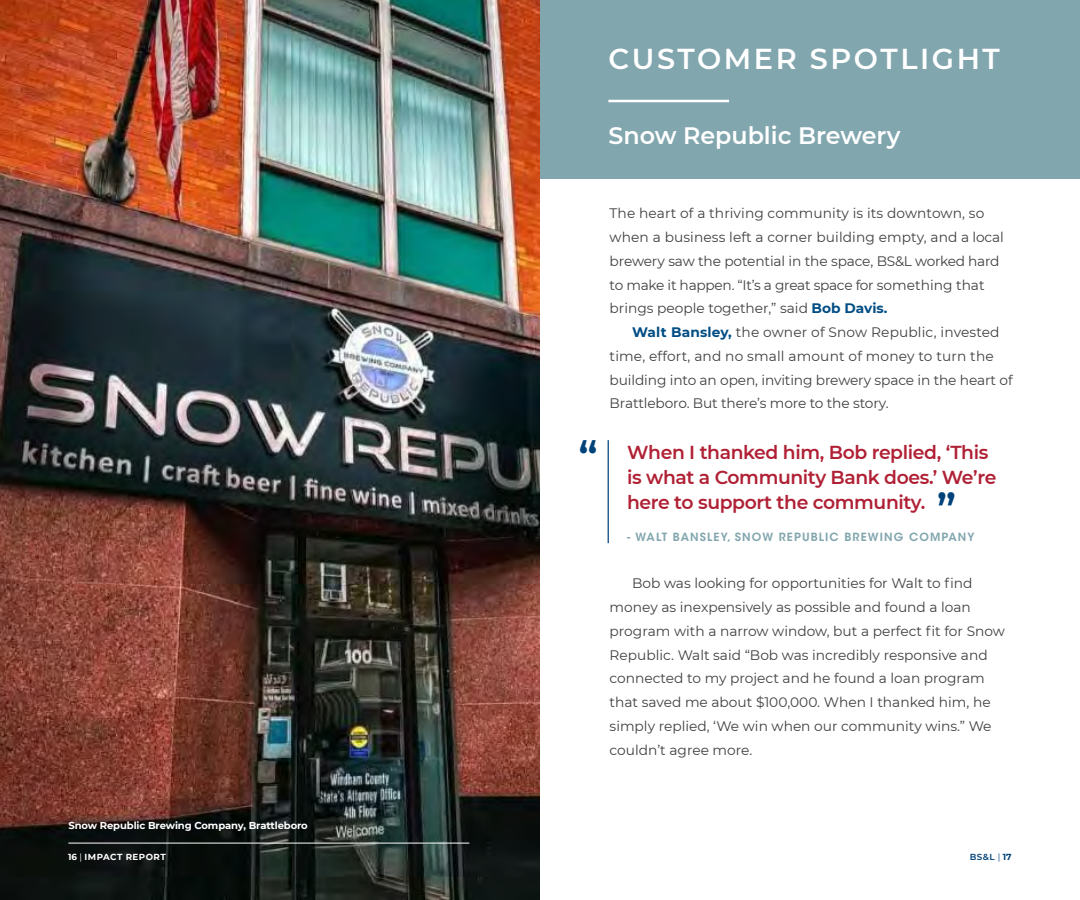
<style>
.page{position:relative;width:1080px;height:900px;background:#fff}
.page>*{position:absolute;margin:0;border:0;box-sizing:border-box;transform-origin:0 0}
.t1{font:600 42.5px "Montserrat";color:#00427a}
.t2{font:600 28.75px "Montserrat";letter-spacing:.09em;color:#fff}
.t3{font:600 23.75px "Montserrat";color:#fff}
.t4{font:600 18.75px/25px "Montserrat";letter-spacing:-.02em;color:#b02034}
.t5{font:13.75px/23.8px "Montserrat";color:#414042}
.t6{font:600 11.25px "ITC Avant Garde Std";letter-spacing:.1em;color:#82a6ae}
.t7{font:700 10px "Montserrat";letter-spacing:-.01em;color:#fff}
.t8{font:700 8.75px "Montserrat";letter-spacing:.05em;color:#fff}
.t9{font:600 8.75px "Montserrat";color:#00427a}
.s1{font-weight:400}
.s2{font-weight:700;color:#004d84}
.s3{font-weight:700}
</style>
<div class="page">
<img style="left:0;top:0;width:540px;height:900px">
<div style="left:540px;top:0;width:540px;height:178px;background:#82a6ae"></div>
<hr style="left:608px;top:100px;width:121px;height:2px;background:#fff">
<hr style="left:608px;top:440px;width:1px;height:103px;background:#00427a">
<hr style="left:68px;top:843px;width:401px;height:1px;background:#fff">
<p class="t7" style="left:68px;top:818px;width:241px">Snow Republic Brewing Company, Brattleboro</p>
<p class="t8" style="left:68px;top:851px;width:99px">16 <span class="s1">|</span> IMPACT REPORT</p>
<h2 class="t2" style="left:608px;top:38px;width:393px">CUSTOMER SPOTLIGHT</h2>
<h3 class="t3" style="left:608px;top:118px;width:294px">Snow Republic Brewery</h3>
<p class="t5" style="left:610px;top:201px;width:396px">The heart of a thriving community is its downtown, so when a business left a corner building empty, and a local brewery saw the potential in the space, BS&amp;L worked hard to make it happen. “It’s a great space for something that brings people together,” said <span class="s2">Bob Davis.</span></p>
<p class="t5" style="left:610px;top:320px;width:405px;text-indent:22px"><span class="s2">Walt Bansley,</span> the owner of Snow Republic, invested time, effort, and no small amount of money to turn the building into an open, inviting brewery space in the heart of Brattleboro. But there’s more to the story.</p>
<h1 class="t1" style="left:578px;top:427px;width:21px">“</h1>
<h3 class="t4" style="left:627px;top:439px;width:371px">When I thanked him, Bob replied, ‘This is what a Community Bank does.’ We’re here to support the community.</h3>
<p class="t6" style="left:627px;top:530px;width:349px">- WALT BANSLEY, SNOW REPUBLIC BREWING COMPANY</p>
<h1 class="t1" style="left:937px;top:479px;width:21px">”</h1>
<p class="t5" style="left:610px;top:571px;width:397px;text-indent:22px">Bob was looking for opportunities for Walt to find money as inexpensively as possible and found a loan program with a narrow window, but a perfect fit for Snow Republic. Walt said “Bob was incredibly responsive and connected to my project and he found a loan program that saved me about $100,000. When I thanked him, he simply replied, ‘We win when our community wins.” We couldn’t agree more.</p>
<p class="t9" style="left:970px;top:851px;width:43px">BS&amp;L <span class="s1">|</span> <span class="s3">17</span></p>
</div>
